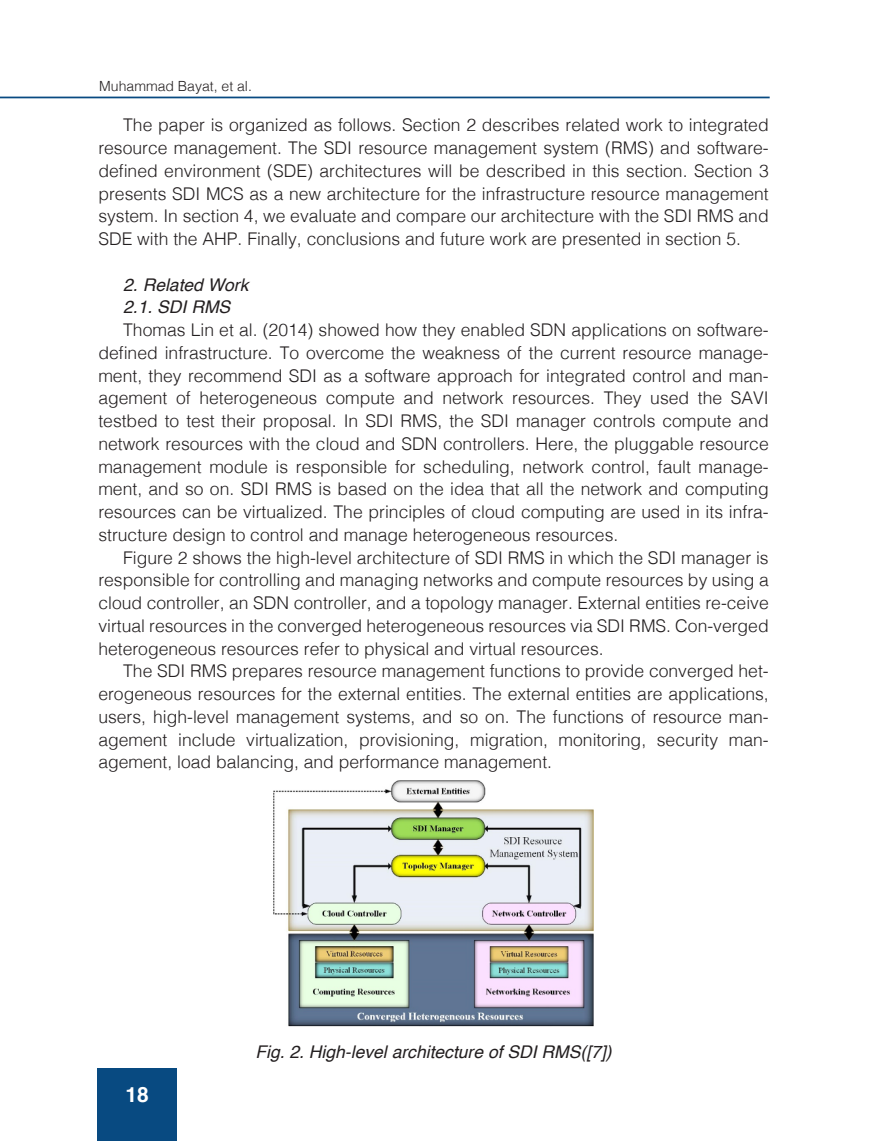
<style>
.page{position:relative;width:869px;height:1141px;background:#fff}
.page>*{position:absolute;margin:0;border:0;box-sizing:border-box;transform-origin:0 0}
.t1{font:700 21px "Helvetica";color:#fff}
.t2{font:300 17.5px/22.8px "Helvetica";color:#231f20;text-align:justify}
.t3{font:italic 17.5px "Helvetica";color:#231f20}
.t4{font:300 14px "Helvetica";color:#231f20}
</style>
<div class="page">
<div style="left:97px;top:1068px;width:80px;height:73px;background:#084a81"></div>
<hr style="left:0;top:97px;width:769px;height:1px;background:#084a81">
<img style="left:273px;top:781px;width:320px;height:246px">
<p class="t4" style="left:99px;top:75px;width:154px">Muhammad Bayat, et al.</p>
<p class="t2" style="left:98px;top:112px;width:671px;text-indent:25px">The paper is organized as follows. Section 2 describes related work to integrated resource management. The SDI resource management system (RMS) and software&shy;defined environment (SDE) architectures will be described in this section. Section 3 presents SDI MCS as a new architecture for the infrastructure resource management system. In section 4, we evaluate and compare our architecture with the SDI RMS and SDE with the AHP. Finally, conclusions and future work are presented in section 5.</p>
<p class="t3" style="left:123px;top:271px;width:127px">2. Related Work</p>
<p class="t3" style="left:123px;top:293px;width:108px">2.1. SDI RMS</p>
<p class="t2" style="left:98px;top:317px;width:671px;text-indent:25px">Thomas Lin et al. (2014) showed how they enabled SDN applications on software&shy;defined infrastructure. To overcome the weakness of the current resource manage&shy;ment, they recommend SDI as a software approach for integrated control and man&shy;agement of heterogeneous compute and network resources. They used the SAVI testbed to test their proposal. In SDI RMS, the SDI manager controls compute and network resources with the cloud and SDN controllers. Here, the pluggable resource management module is responsible for scheduling, network control, fault manage&shy;ment, and so on. SDI RMS is based on the idea that all the network and computing resources can be virtualized. The principles of cloud computing are used in its infra&shy;structure design to control and manage heterogeneous resources.</p>
<p class="t2" style="left:98px;top:545px;width:671px;text-indent:25px">Figure 2 shows the high-level architecture of SDI RMS in which the SDI manager is responsible for controlling and managing networks and compute resources by using a cloud controller, an SDN controller, and a topology manager. External entities re-ceive virtual resources in the converged heterogeneous resources via SDI RMS. Con-verged heterogeneous resources refer to physical and virtual resources.</p>
<p class="t2" style="left:98px;top:658px;width:671px;text-indent:25px">The SDI RMS prepares resource management functions to provide converged het&shy;erogeneous resources for the external entities. The external entities are applications, users, high-level management systems, and so on. The functions of resource man&shy;agement include virtualization, provisioning, migration, monitoring, security man&shy;agement, load balancing, and performance management.</p>
<p class="t1" style="left:125px;top:1078px;width:25px">18</p>
<p class="t3" style="left:255px;top:1038px;width:357px">Fig. 2. High-level architecture of SDI RMS([7])</p>
</div>
